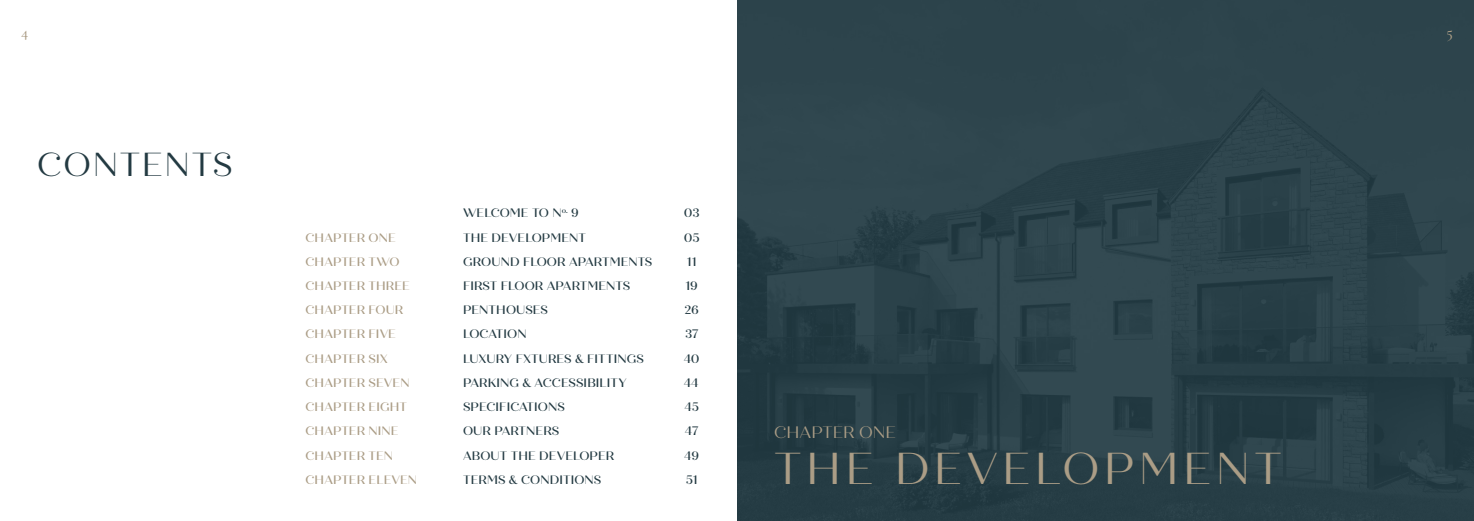
<style>
.page{position:relative;width:1474px;height:521px;background:#fff}
.page>*{position:absolute;margin:0;border:0;box-sizing:border-box;transform-origin:0 0}
.t1{font:44.62px "Quiche Display";letter-spacing:.1em;color:#ab9d86}
.t2{font:33.25px "Quiche Display";letter-spacing:.05em;color:#233a42}
.t3{font:16.62px "Quiche Display";color:#ab9d86}
.t4{font:500 15.75px "Cormorant Garamond";color:#ab9d86}
.t5{font:500 12.25px "Quiche Display";letter-spacing:.01em;color:#233a42}
.t6{font:500 12.25px "Quiche Display";letter-spacing:.01em;color:#ab9d86}
</style>
<div class="page">
<img style="left:737px;top:0;width:736px;height:521px">
<p class="t4" style="left:21px;top:22px;width:9px">4</p>
<p class="t4" style="left:1446px;top:22px;width:8px">5</p>
<h2 class="t2" style="left:37px;top:145px;width:197px">CONTENTS</h2>
<p class="t5" style="left:463px;top:206px;width:117px">WELCOME TO N<sup>o.</sup> 9</p>
<p class="t5" style="left:684px;top:206px;width:17px">03</p>
<p class="t6" style="left:305px;top:230px;width:92px">CHAPTER ONE</p>
<p class="t5" style="left:463px;top:230px;width:124px">THE DEVELOPMENT</p>
<p class="t5" style="left:684px;top:230px;width:17px">05</p>
<p class="t6" style="left:305px;top:254px;width:95px">CHAPTER TWO</p>
<p class="t5" style="left:463px;top:254px;width:191px">GROUND FLOOR APARTMENTS</p>
<p class="t5" style="left:687px;top:254px;width:11px">11</p>
<p class="t6" style="left:305px;top:278px;width:106px">CHAPTER THREE</p>
<p class="t5" style="left:463px;top:278px;width:168px">FIRST FLOOR APARTMENTS</p>
<p class="t5" style="left:685px;top:278px;width:14px">19</p>
<p class="t6" style="left:305px;top:303px;width:99px">CHAPTER FOUR</p>
<p class="t5" style="left:463px;top:303px;width:86px">PENTHOUSES</p>
<p class="t5" style="left:684px;top:303px;width:16px">26</p>
<p class="t6" style="left:305px;top:327px;width:92px">CHAPTER FIVE</p>
<p class="t5" style="left:463px;top:327px;width:65px">LOCATION</p>
<p class="t5" style="left:685px;top:327px;width:15px">37</p>
<p class="t6" style="left:305px;top:351px;width:84px">CHAPTER SIX</p>
<p class="t5" style="left:463px;top:351px;width:182px">LUXURY FXTURES &amp; FITTINGS</p>
<p class="t5" style="left:683px;top:351px;width:18px">40</p>
<p class="t6" style="left:305px;top:375px;width:105px">CHAPTER SEVEN</p>
<p class="t5" style="left:463px;top:375px;width:165px">PARKING &amp; ACCESSIBILITY</p>
<p class="t5" style="left:683px;top:375px;width:16px">44</p>
<p class="t6" style="left:305px;top:399px;width:103px">CHAPTER EIGHT</p>
<p class="t5" style="left:463px;top:399px;width:103px">SPECIFICATIONS</p>
<p class="t5" style="left:684px;top:399px;width:16px">45</p>
<p class="t6" style="left:305px;top:424px;width:95px">CHAPTER NINE</p>
<p class="t5" style="left:463px;top:424px;width:98px">OUR PARTNERS</p>
<p class="t5" style="left:685px;top:424px;width:15px">47</p>
<p class="t6" style="left:305px;top:448px;width:89px">CHAPTER TEN</p>
<p class="t5" style="left:463px;top:448px;width:153px">ABOUT THE DEVELOPER</p>
<p class="t5" style="left:684px;top:448px;width:16px">49</p>
<p class="t6" style="left:305px;top:472px;width:113px">CHAPTER ELEVEN</p>
<p class="t5" style="left:463px;top:472px;width:140px">TERMS &amp; CONDITIONS</p>
<p class="t5" style="left:686px;top:472px;width:13px">51</p>
<h3 class="t3" style="left:774px;top:423px;width:123px">CHAPTER ONE</h3>
<h1 class="t1" style="left:774px;top:442px;width:509px">THE DEVELOPMENT</h1>
</div>
